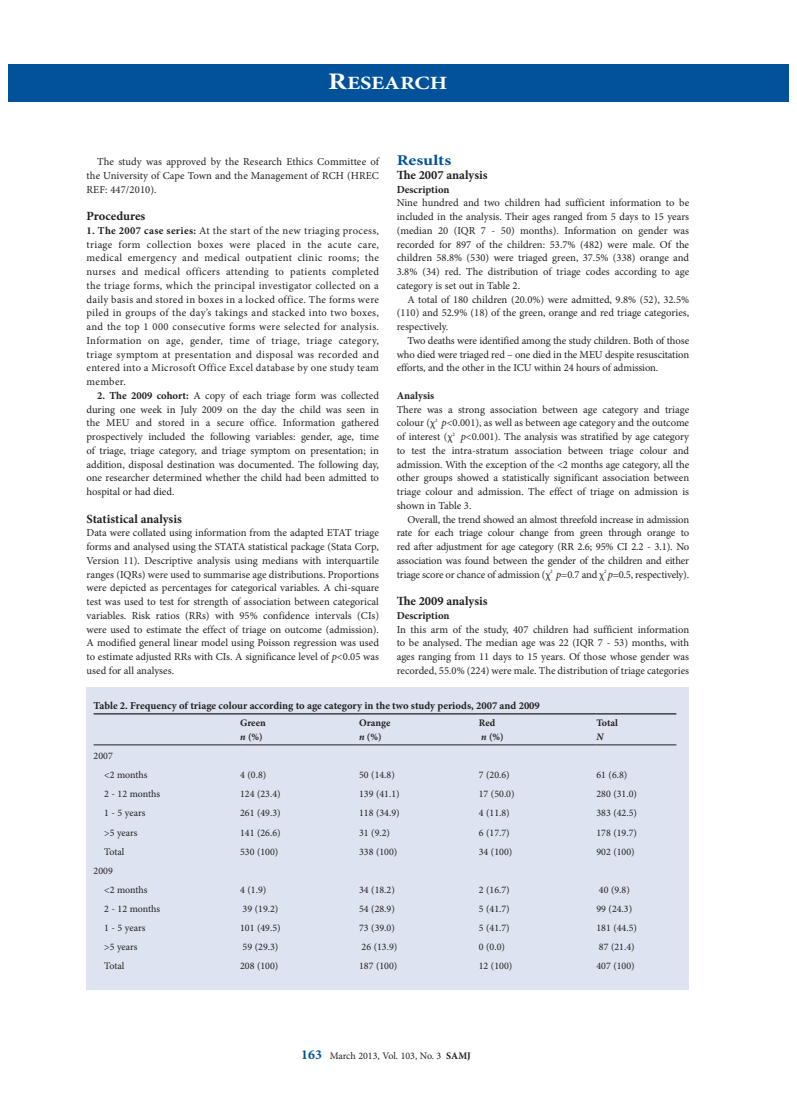
<style>
.page{position:relative;width:797px;height:1105px;background:#fff}
.page>*{position:absolute;margin:0;border:0;box-sizing:border-box;transform-origin:0 0}
.t1{font:700 18.75px "Minion Pro";color:#fff;scale:1.2 1}
.t2{font:700 15px "Minion Pro";color:#01529a;scale:1.2 1}
.t3{font:700 12.5px "Minion Pro";color:#231f20}
.t4{font:10.62px/13.8px "Minion Pro";color:#231f20;text-align:justify}
.t5{font:700 10.62px "Minion Pro";color:#231f20}
.t6{font:10px/19.1px "Minion Pro";color:#231f20}
.t7{font:700 10px/13.8px "Minion Pro";letter-spacing:-.005em;color:#231f20}
.t8{font:italic 700 10px "Minion Pro";color:#231f20}
.s1{font-size:23.75px}
.s2{font-style:italic}
.s3{font-weight:700}
.s4{font-weight:700;font-size:13.75px;color:#01529a}
</style>
<div class="page">
<div style="left:9px;top:64px;width:779px;height:37px;background:#01529a"></div>
<div style="left:86px;top:688px;width:603px;height:302px;background:#dde3f0"></div>
<hr style="left:94px;top:713px;width:146px;height:1px;background:#231f20">
<hr style="left:240px;top:713px;width:119px;height:1px;background:#231f20">
<hr style="left:359px;top:713px;width:120px;height:1px;background:#231f20">
<hr style="left:479px;top:713px;width:117px;height:1px;background:#231f20">
<hr style="left:596px;top:713px;width:80px;height:1px;background:#231f20">
<hr style="left:94px;top:744px;width:146px;height:1px;background:#231f20">
<hr style="left:240px;top:744px;width:119px;height:1px;background:#231f20">
<hr style="left:359px;top:744px;width:120px;height:1px;background:#231f20">
<hr style="left:479px;top:744px;width:117px;height:1px;background:#231f20">
<hr style="left:596px;top:744px;width:80px;height:1px;background:#231f20">
<h1 class="t1" style="left:328px;top:69px;width:101px"><span class="s1">R</span>ESEARCH</h1>
<h2 class="t2" style="left:397px;top:150px;width:47px">Results</h2>
<p class="t3" style="left:397px;top:166px;width:92px">The 2007 analysis</p>
<p class="t5" style="left:397px;top:182px;width:54px">Description</p>
<p class="t4" style="left:397px;top:196px;width:294px">Nine hundred and two children had sufficient information to be included in the analysis. Their ages ranged from 5 days to 15 years (median 20 (IQR 7 - 50) months). Information on gender was recorded for 897 of the children: 53.7% (482) were male. Of the children 58.8% (530) were triaged green, 37.5% (338) orange and 3.8% (34) red. The distribution of triage codes according to age category is set out in Table 2.</p>
<p class="t4" style="left:397px;top:292px;width:294px;text-indent:11px">A total of 180 children (20.0%) were admitted, 9.8% (52), 32.5% (110) and 52.9% (18) of the green, orange and red triage categories, respectively.</p>
<p class="t4" style="left:397px;top:334px;width:294px;text-indent:11px">Two deaths were identified among the study children. Both of those who died were triaged red – one died in the MEU despite resuscitation efforts, and the other in the ICU within 24 hours of admission.</p>
<p class="t5" style="left:397px;top:388px;width:39px">Analysis</p>
<p class="t4" style="left:397px;top:402px;width:294px">There was a strong association between age category and triage colour (χ<sup>2</sup> <span class="s2">p</span>&lt;0.001), as well as between age category and the outcome of interest (χ<sup>2</sup> <span class="s2">p</span>&lt;0.001). The analysis was stratified by age category to test the intra-stratum association between triage colour and admission. With the exception of the &lt;2 months age category, all the other groups showed a statistically significant association between triage colour and admission. The effect of triage on admission is shown in Table 3.</p>
<p class="t4" style="left:397px;top:512px;width:294px;text-indent:11px">Overall, the trend showed an almost threefold increase in admission rate for each triage colour change from green through orange to red after adjustment for age category (RR 2.6; 95% CI 2.2 - 3.1). No association was found between the gender of the children and either triage score or chance of admission (χ<sup>2</sup> <span class="s2">p</span>=0.7 and χ<sup>2</sup> <span class="s2">p</span>=0.5, respectively).</p>
<p class="t3" style="left:397px;top:592px;width:92px">The 2009 analysis</p>
<p class="t5" style="left:397px;top:608px;width:54px">Description</p>
<p class="t4" style="left:397px;top:622px;width:294px">In this arm of the study, 407 children had sufficient information to be analysed. The median age was 22 (IQR 7 - 53) months, with ages ranging from 11 days to 15 years. Of those whose gender was recorded, 55.0% (224) were male. The distribution of triage categories</p>
<p class="t5" style="left:94px;top:698px;width:448px">Table 2. Frequency of triage colour according to age category in the two study periods, 2007 and 2009</p>
<p class="t7" style="left:240px;top:716px;width:27px">Green <span class="s2">n</span> (%)</p>
<p class="t7" style="left:359px;top:716px;width:33px">Orange <span class="s2">n</span> (%)</p>
<p class="t7" style="left:479px;top:716px;width:26px">Red<br><span class="s2">n</span> (%)</p>
<p class="t7" style="left:596px;top:716px;width:23px">Total</p>
<p class="t4" style="left:86px;top:155px;width:294px;text-indent:11px">The study was approved by the Research Ethics Committee of the University of Cape Town and the Management of RCH (HREC REF: 447/2010).</p>
<p class="t3" style="left:86px;top:207px;width:60px">Procedures</p>
<p class="t4" style="left:86px;top:224px;width:294px"><span class="s3">1. The 2007 case series:</span> At the start of the new triaging process, triage form collection boxes were placed in the acute care, medical emergency and medical outpatient clinic rooms; the nurses and medical officers attending to patients completed the triage forms, which the principal investigator collected on a daily basis and stored in boxes in a locked office. The forms were piled in groups of the day’s takings and stacked into two boxes, and the top 1 000 consecutive forms were selected for analysis.<br>Information on age, gender, time of triage, triage category, triage symptom at presentation and disposal was recorded and entered into a Microsoft Office Excel database by one study team member.</p>
<p class="t4" style="left:86px;top:389px;width:294px;text-indent:11px"><span class="s3">2. The 2009 cohort:</span> A copy of each triage form was collected during one week in July 2009 on the day the child was seen in the MEU and stored in a secure office. Information gathered prospectively included the following variables: gender, age, time of triage, triage category, and triage symptom on presentation; in addition, disposal destination was documented. The following day, one researcher determined whether the child had been admitted to hospital or had died.</p>
<p class="t3" style="left:86px;top:510px;width:97px">Statistical analysis</p>
<p class="t4" style="left:86px;top:526px;width:294px">Data were collated using information from the adapted ETAT triage forms and analysed using the STATA statistical package (Stata Corp, Version 11). Descriptive analysis using medians with interquartile ranges (IQRs) were used to summarise age distributions. Proportions were depicted as percentages for categorical variables. A chi-square test was used to test for strength of association between categorical variables. Risk ratios (RRs) with 95% confidence intervals (CIs) were used to estimate the effect of triage on outcome (admission).<br>A modified general linear model using Poisson regression was used to estimate adjusted RRs with CIs. A significance level of <span class="s2">p</span>&lt;0.05 was used for all analyses.</p>
<p class="t8" style="left:596px;top:729px;width:9px">N</p>
<p class="t6" style="left:104px;top:746px;width:45px;text-indent:-11px">2007<br>&lt;2 months</p>
<p class="t6" style="left:240px;top:765px;width:28px">4 (0.8)</p>
<p class="t6" style="left:359px;top:765px;width:37px">50 (14.8)</p>
<p class="t6" style="left:479px;top:765px;width:32px">7 (20.6)</p>
<p class="t6" style="left:596px;top:765px;width:32px">61 (6.8)</p>
<p class="t6" style="left:104px;top:784px;width:57px">2 - 12 months</p>
<p class="t6" style="left:240px;top:784px;width:42px">124 (23.4)</p>
<p class="t6" style="left:359px;top:784px;width:42px">139 (41.1)</p>
<p class="t6" style="left:479px;top:784px;width:37px">17 (50.0)</p>
<p class="t6" style="left:596px;top:784px;width:42px">280 (31.0)</p>
<p class="t6" style="left:104px;top:804px;width:43px">1 - 5 years</p>
<p class="t6" style="left:240px;top:804px;width:42px">261 (49.3)</p>
<p class="t6" style="left:359px;top:804px;width:42px">118 (34.9)</p>
<p class="t6" style="left:479px;top:804px;width:32px">4 (11.8)</p>
<p class="t6" style="left:596px;top:804px;width:42px">383 (42.5)</p>
<p class="t6" style="left:104px;top:823px;width:35px">&gt;5 years</p>
<p class="t6" style="left:240px;top:823px;width:42px">141 (26.6)</p>
<p class="t6" style="left:359px;top:823px;width:32px">31 (9.2)</p>
<p class="t6" style="left:479px;top:823px;width:32px">6 (17.7)</p>
<p class="t6" style="left:596px;top:823px;width:42px">178 (19.7)</p>
<p class="t6" style="left:104px;top:842px;width:22px">Total</p>
<p class="t6" style="left:240px;top:842px;width:40px">530 (100)</p>
<p class="t6" style="left:359px;top:842px;width:40px">338 (100)</p>
<p class="t6" style="left:479px;top:842px;width:35px">34 (100)</p>
<p class="t6" style="left:596px;top:842px;width:40px">902 (100)</p>
<p class="t6" style="left:104px;top:861px;width:45px;text-indent:-11px">2009<br>&lt;2 months</p>
<p class="t6" style="left:240px;top:880px;width:28px">4 (1.9)</p>
<p class="t6" style="left:359px;top:880px;width:37px">34 (18.2)</p>
<p class="t6" style="left:479px;top:880px;width:32px">2 (16.7)</p>
<p class="t6" style="left:599px;top:880px;width:32px">40 (9.8)</p>
<p class="t6" style="left:104px;top:899px;width:57px">2 - 12 months</p>
<p class="t6" style="left:243px;top:899px;width:37px">39 (19.2)</p>
<p class="t6" style="left:359px;top:899px;width:37px">54 (28.9)</p>
<p class="t6" style="left:479px;top:899px;width:32px">5 (41.7)</p>
<p class="t6" style="left:596px;top:899px;width:37px">99 (24.3)</p>
<p class="t6" style="left:104px;top:918px;width:43px">1 - 5 years</p>
<p class="t6" style="left:240px;top:918px;width:42px">101 (49.5)</p>
<p class="t6" style="left:359px;top:918px;width:37px">73 (39.0)</p>
<p class="t6" style="left:479px;top:918px;width:32px">5 (41.7)</p>
<p class="t6" style="left:596px;top:918px;width:42px">181 (44.5)</p>
<p class="t6" style="left:104px;top:938px;width:35px">&gt;5 years</p>
<p class="t6" style="left:243px;top:938px;width:37px">59 (29.3)</p>
<p class="t6" style="left:361px;top:938px;width:37px">26 (13.9)</p>
<p class="t6" style="left:479px;top:938px;width:28px">0 (0.0)</p>
<p class="t6" style="left:599px;top:938px;width:37px">87 (21.4)</p>
<p class="t6" style="left:104px;top:957px;width:22px">Total</p>
<p class="t6" style="left:240px;top:957px;width:40px">208 (100)</p>
<p class="t6" style="left:359px;top:957px;width:40px">187 (100)</p>
<p class="t6" style="left:479px;top:957px;width:35px">12 (100)</p>
<p class="t6" style="left:596px;top:957px;width:40px">407 (100)</p>
<p class="t6" style="left:301px;top:1046px;width:171px"><span class="s4">163</span> March 2013, Vol. 103, No. 3 <span class="s3">SAMJ</span></p>
</div>
